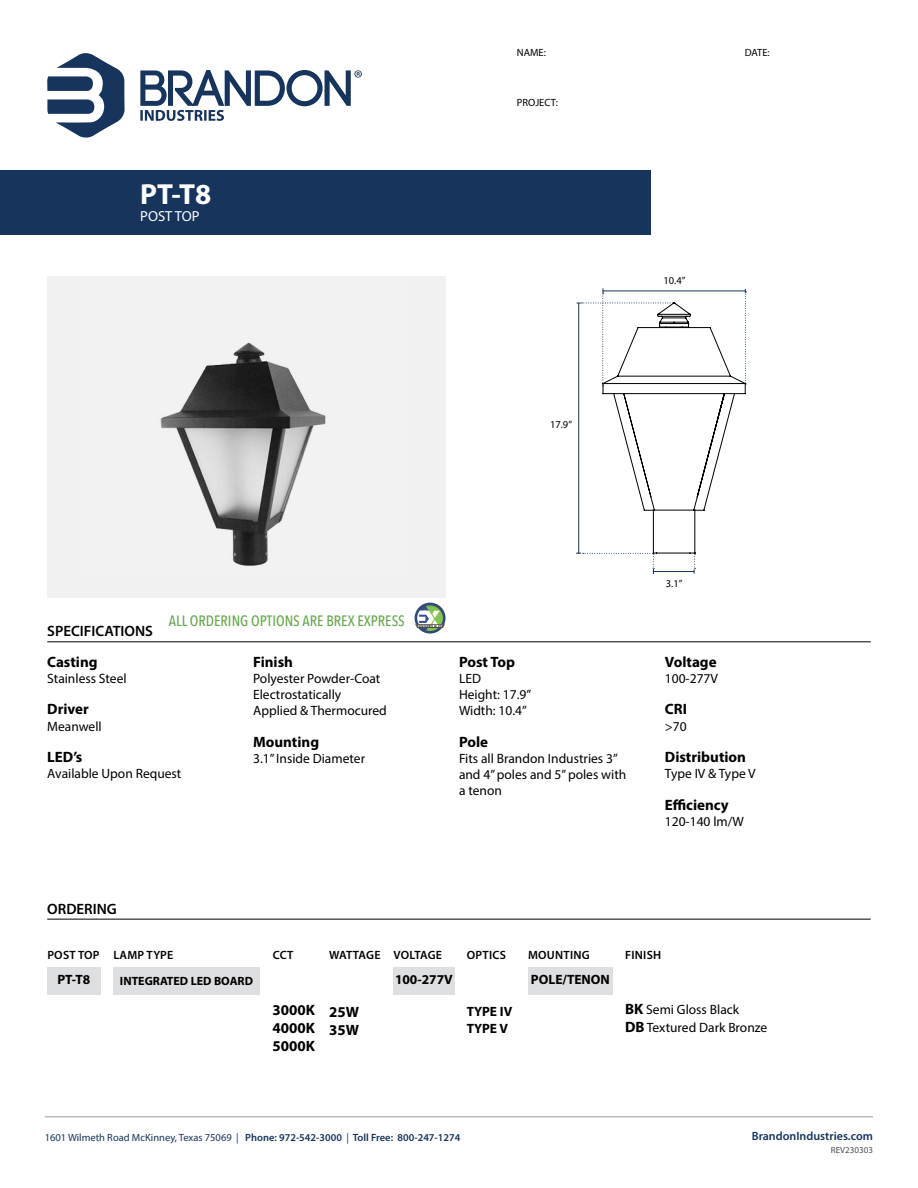
<style>
.page{position:relative;width:918px;height:1188px;background:#fff}
.page>*{position:absolute;margin:0;border:0;box-sizing:border-box;transform-origin:0 0}
.t1{font:700 29.1px "Myriad Pro";color:#fff}
.t2{font:700 15px/18px "Myriad Pro";color:#000}
.t3{font:500 15px "Avenir Next Condensed";color:#66a64d}
.t4{font:600 15px "Myriad Pro";color:#000}
.t5{font:14.55px "Myriad Pro";color:#fff}
.t6{font:13.5px/16.2px "Myriad Pro";color:#000}
.t7{font:700 13.5px/16.2px "Myriad Pro";color:#000}
.t8{font:600 12px "Myriad Pro";letter-spacing:.02em;color:#000}
.t9{font:600 12px "Myriad Pro";color:#16345c}
.t10{font:700 12px "Myriad Pro";color:#000}
.t11{font:600 12px "Myriad Pro";color:#000}
.t12{font:600 10.5px "Myriad Pro";color:#16345c}
.t13{font:10.5px "Myriad Pro";color:#000}
.t14{font:9px "Myriad Pro";color:#4d4d4f}
.s1{font-weight:700;font-size:15px}
.s2{font-weight:400}
</style>
<div class="page">
<svg style="left:140px;top:70px;width:222px;height:51px"></svg>
<svg style="left:47px;top:53px;width:78px;height:85px"></svg>
<hr style="left:45px;top:1117px;width:828px;height:1px;background:#9b9da0">
<div style="left:0;top:170px;width:651px;height:64px;background:#16345c"></div>
<hr style="left:47px;top:642px;width:824px;height:1px;background:#000">
<svg style="left:415px;top:603px;width:31px;height:31px"></svg>
<div style="left:47px;top:276px;width:399px;height:322px;background:#f1f1f2"></div>
<img style="left:160px;top:342px;width:166px;height:224px">
<svg style="left:576px;top:288px;width:170px;height:286px"></svg>
<hr style="left:47px;top:919px;width:824px;height:1px;background:#000">
<div style="left:47px;top:968px;width:53px;height:27px;background:#dedfe1"></div>
<div style="left:393px;top:968px;width:62px;height:27px;background:#dedfe1"></div>
<div style="left:528px;top:968px;width:85px;height:27px;background:#dedfe1"></div>
<div style="left:113px;top:968px;width:147px;height:27px;background:#dedfe1"></div>
<h1 class="t1" style="left:140px;top:175px;width:73px">PT-T8</h1>
<p class="t5" style="left:140px;top:207px;width:61px">POST TOP</p>
<p class="t13" style="left:517px;top:46px;width:31px">NAME:</p>
<p class="t13" style="left:517px;top:96px;width:43px">PROJECT:</p>
<p class="t13" style="left:550px;top:418px;width:24px">17.9”</p>
<p class="t13" style="left:745px;top:46px;width:27px">DATE:</p>
<p class="t13" style="left:664px;top:274px;width:24px">10.4”</p>
<p class="t4" style="left:47px;top:622px;width:107px">SPECIFICATIONS</p>
<p class="t3" style="left:169px;top:612px;width:238px">ALL ORDERING OPTIONS ARE BREX EXPRESS</p>
<p class="t2" style="left:47px;top:652px;width:52px">Casting</p>
<p class="t6" style="left:47px;top:670px;width:81px">Stainless Steel</p>
<p class="t2" style="left:47px;top:700px;width:43px">Driver</p>
<p class="t6" style="left:47px;top:718px;width:56px">Meanwell</p>
<p class="t2" style="left:47px;top:748px;width:37px">LED’s</p>
<p class="t6" style="left:47px;top:766px;width:136px">Available Upon Request</p>
<p class="t2" style="left:253px;top:652px;width:41px">Finish</p>
<p class="t6" style="left:253px;top:670px;width:135px">Polyester Powder-Coat<br>Electrostatically<br>Applied &amp; Thermocured</p>
<p class="t2" style="left:253px;top:732px;width:68px">Mounting</p>
<p class="t6" style="left:253px;top:750px;width:113px">3.1” Inside Diameter</p>
<p class="t2" style="left:459px;top:652px;width:58px">Post Top</p>
<p class="t6" style="left:459px;top:670px;width:74px">LED<br>Height: 17.9”<br>Width: 10.4”</p>
<p class="t2" style="left:459px;top:732px;width:31px">Pole</p>
<p class="t6" style="left:459px;top:750px;width:169px">Fits all Brandon Industries 3” and 4” poles and 5” poles with a tenon</p>
<p class="t13" style="left:666px;top:577px;width:18px">3.1”</p>
<p class="t2" style="left:665px;top:652px;width:53px">Voltage</p>
<p class="t6" style="left:665px;top:670px;width:55px">100-277V</p>
<p class="t2" style="left:665px;top:700px;width:24px">CRI</p>
<p class="t6" style="left:665px;top:718px;width:23px">&gt;70</p>
<p class="t2" style="left:665px;top:748px;width:83px">Distribution</p>
<p class="t6" style="left:665px;top:766px;width:92px">Type IV &amp; Type V</p>
<p class="t2" style="left:665px;top:795px;width:65px">Efficiency</p>
<p class="t6" style="left:665px;top:813px;width:81px">120-140 lm/W</p>
<p class="t4" style="left:47px;top:899px;width:71px">ORDERING</p>
<p class="t8" style="left:47px;top:947px;width:54px">POST TOP</p>
<p class="t7" style="left:57px;top:971px;width:34px">PT-T8</p>
<p class="t8" style="left:113px;top:947px;width:61px">LAMP TYPE</p>
<p class="t8" style="left:467px;top:947px;width:41px">OPTICS</p>
<p class="t8" style="left:273px;top:947px;width:22px">CCT</p>
<p class="t11" style="left:329px;top:947px;width:115px">WATTAGE VOLTAGE</p>
<p class="t8" style="left:528px;top:947px;width:63px">MOUNTING</p>
<p class="t8" style="left:625px;top:947px;width:38px">FINISH</p>
<p class="t7" style="left:395px;top:971px;width:59px">100-277V</p>
<p class="t7" style="left:531px;top:971px;width:81px">POLE/TENON</p>
<p class="t2" style="left:329px;top:1003px;width:31px">25W<br>35W</p>
<p class="t6" style="left:625px;top:1000px;width:144px;line-height:18px"><span class="s1">BK</span> Semi Gloss Black<br><span class="s1">DB</span> Textured Dark Bronze</p>
<p class="t10" style="left:120px;top:973px;width:135px">INTEGRATED LED BOARD</p>
<p class="t2" style="left:273px;top:1000px;width:44px;text-align:justify">3000K 4000K 5000K</p>
<p class="t7" style="left:467px;top:1003px;width:47px">TYPE IV<br>TYPE V</p>
<p class="t12" style="left:45px;top:1131px;width:417px"><span class="s2">1601 Wilmeth Road McKinney, Texas 75069 |</span> Phone: 972-542-3000 <span class="s2">|</span> Toll Free: 800-247-1274</p>
<p class="t9" style="left:752px;top:1129px;width:123px">BrandonIndustries.com</p>
<p class="t14" style="left:831px;top:1144px;width:44px">REV230303</p>
</div>
